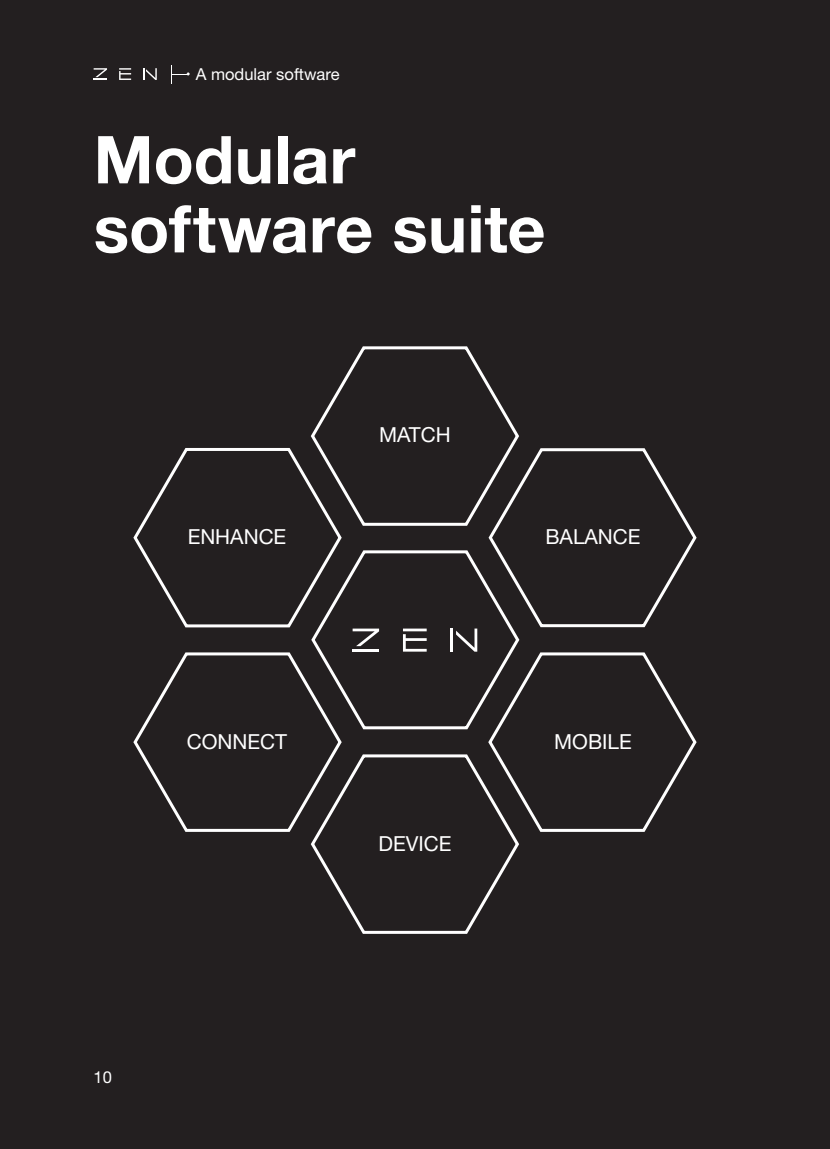
<style>
.page{position:relative;width:830px;height:1149px;background:#fff}
.page>*{position:absolute;margin:0;border:0;box-sizing:border-box;transform-origin:0 0}
.t1{font:700 66px "Helvetica Neue LT Pro";letter-spacing:.005em;color:#fff}
.t2{font:20.55px "Helvetica Neue LT Pro";color:#fff}
.t3{font:16.5px "Helvetica Neue LT Std";color:#fff}
</style>
<div class="page">
<div style="left:0;top:0;width:829px;height:1148px;background:#231f20"></div>
<svg style="left:133px;top:346px;width:564px;height:588px"></svg>
<hr style="left:352px;top:648px;width:27px;height:3px;background:#fff">
<hr style="left:450px;top:628px;width:3px;height:23px;background:#fff">
<svg style="left:403px;top:628px;width:23px;height:23px"></svg>
<svg style="left:456px;top:628px;width:21px;height:23px"></svg>
<svg style="left:352px;top:628px;width:27px;height:18px"></svg>
<svg style="left:119px;top:68px;width:12px;height:12px"></svg>
<svg style="left:143px;top:68px;width:14px;height:12px"></svg>
<svg style="left:94px;top:68px;width:13px;height:12px"></svg>
<svg style="left:171px;top:65px;width:18px;height:18px"></svg>
<p class="t3" style="left:196px;top:64px;width:145px">A modular software</p>
<p class="t1" style="left:94px;top:119px;width:263px">Modular</p>
<p class="t1" style="left:94px;top:188px;width:453px">software suite</p>
<p class="t2" style="left:379px;top:422px;width:73px">MATCH</p>
<p class="t2" style="left:187px;top:524px;width:100px">ENHANCE</p>
<p class="t2" style="left:545px;top:524px;width:97px">BALANCE</p>
<p class="t2" style="left:187px;top:728px;width:102px">CONNECT</p>
<p class="t2" style="left:554px;top:728px;width:79px">MOBILE</p>
<p class="t3" style="left:94px;top:1066px;width:20px">10</p>
<p class="t2" style="left:378px;top:831px;width:74px">DEVICE</p>
</div>
